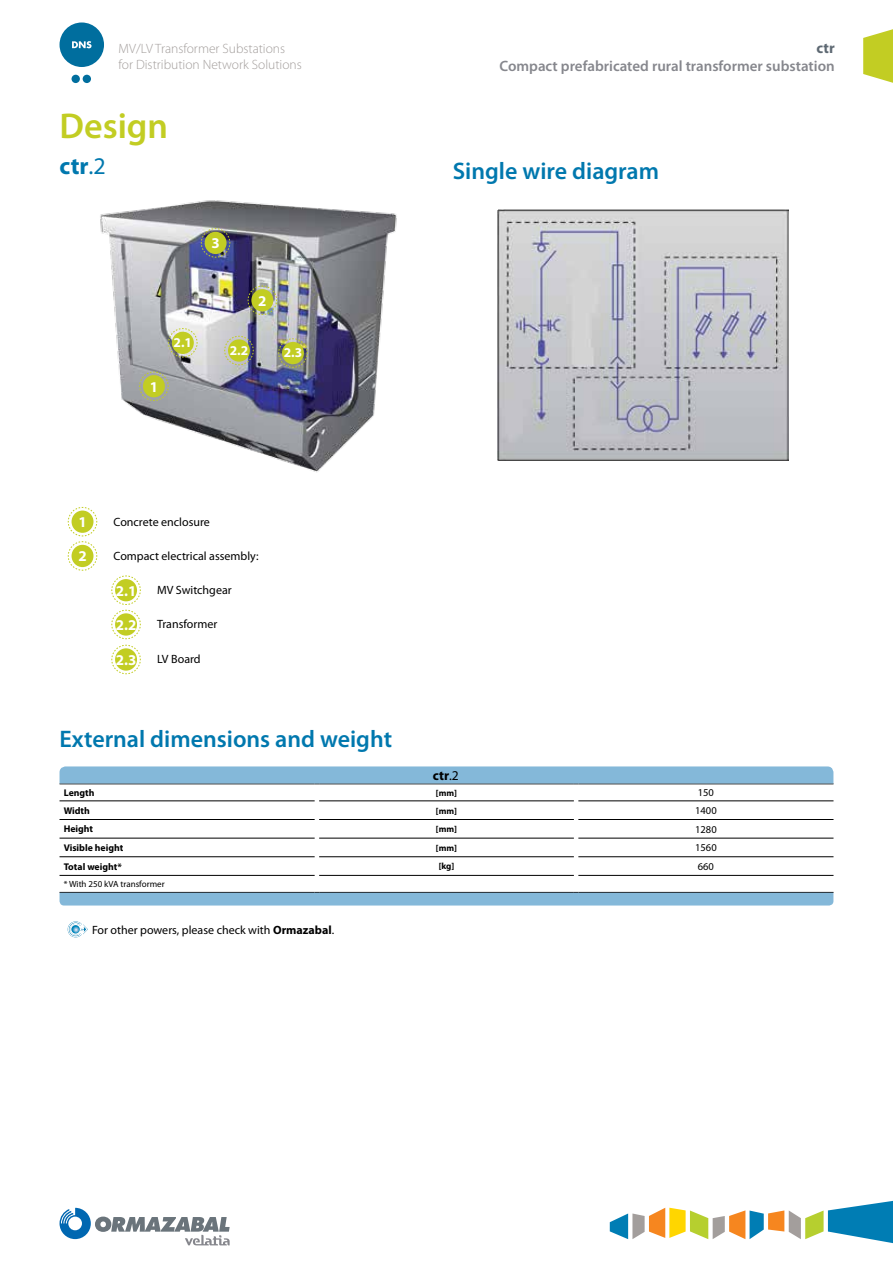
<style>
.page{position:relative;width:893px;height:1263px;background:#fff}
.page>*{position:absolute;margin:0;border:0;box-sizing:border-box;transform-origin:0 0}
.t1{font:600 36px "Myriad Pro";color:#c2cd23}
.t2{font:600 24px "Myriad Pro";color:#0078ae}
.t3{font:700 24px "Myriad Pro";color:#0078ae}
.t4{font:600 15px "Myriad Pro";color:#86878d}
.t5{font:700 15px "Myriad Pro";color:#fff}
.t6{font:700 15px "Myriad Pro";color:#5e6973}
.t7{font:300 13.5px/16.2px "Myriad Pro";color:#a39e9c}
.t8{font:700 13.5px "Myriad Pro";color:#fff}
.t9{font:700 13.5px "Myriad Pro";color:#000}
.t10{font:12px "Myriad Pro";color:#000}
.t11{font:10.5px "Myriad Pro";color:#000}
.t12{font:700 9.75px "Myriad Pro";color:#000}
.t13{font:9px "Myriad Pro";color:#000}
.t14{font:700 9px "Myriad Pro";color:#000}
.s1{font-weight:400}
.s2{font-weight:700}
</style>
<div class="page">
<svg style="left:610px;top:1200px;width:283px;height:44px"></svg>
<div style="left:60px;top:22px;width:44px;height:45px;background:#006e9e;border-radius:50%"></div>
<svg style="left:72px;top:41px;width:20px;height:7px"></svg>
<div style="left:72px;top:75px;width:8px;height:8px;background:#006e9e;border-radius:50%"></div>
<div style="left:83px;top:75px;width:8px;height:8px;background:#006e9e;border-radius:50%"></div>
<svg style="left:60px;top:1208px;width:170px;height:37px"></svg>
<svg style="left:863px;top:29px;width:30px;height:54px"></svg>
<img style="left:100px;top:200px;width:297px;height:272px">
<svg style="left:139px;top:372px;width:30px;height:29px"></svg>
<div style="left:143px;top:375px;width:22px;height:22px;background:#c2cd23;border-radius:50%"></div>
<svg style="left:248px;top:286px;width:29px;height:29px"></svg>
<div style="left:251px;top:289px;width:22px;height:22px;background:#c2cd23;border-radius:50%"></div>
<svg style="left:168px;top:328px;width:29px;height:29px"></svg>
<div style="left:172px;top:332px;width:22px;height:22px;background:#c2cd23;border-radius:50%"></div>
<svg style="left:224px;top:336px;width:30px;height:29px"></svg>
<div style="left:228px;top:339px;width:22px;height:23px;background:#c2cd23;border-radius:50%"></div>
<svg style="left:278px;top:338px;width:30px;height:30px"></svg>
<div style="left:282px;top:342px;width:22px;height:22px;background:#c2cd23;border-radius:50%"></div>
<svg style="left:201px;top:228px;width:29px;height:30px"></svg>
<div style="left:205px;top:232px;width:22px;height:22px;background:#c2cd23;border-radius:50%"></div>
<svg style="left:68px;top:507px;width:29px;height:64px"></svg>
<div style="left:72px;top:545px;width:21px;height:22px;background:#c2cd23;border-radius:50%"></div>
<svg style="left:111px;top:576px;width:30px;height:63px"></svg>
<div style="left:115px;top:613px;width:22px;height:23px;background:#c2cd23;border-radius:50%"></div>
<svg style="left:111px;top:645px;width:30px;height:29px"></svg>
<div style="left:115px;top:648px;width:22px;height:23px;background:#c2cd23;border-radius:50%"></div>
<img style="left:497px;top:210px;width:292px;height:250px">
<hr style="left:60px;top:800px;width:255px;height:1px;background:#000">
<hr style="left:319px;top:800px;width:255px;height:1px;background:#000">
<hr style="left:578px;top:800px;width:255px;height:1px;background:#000">
<hr style="left:60px;top:819px;width:255px;height:1px;background:#000">
<hr style="left:319px;top:819px;width:255px;height:1px;background:#000">
<hr style="left:578px;top:819px;width:255px;height:1px;background:#000">
<hr style="left:60px;top:838px;width:255px;height:1px;background:#000">
<hr style="left:319px;top:838px;width:255px;height:1px;background:#000">
<hr style="left:578px;top:838px;width:255px;height:1px;background:#000">
<hr style="left:60px;top:856px;width:255px;height:1px;background:#000">
<hr style="left:319px;top:856px;width:255px;height:1px;background:#000">
<hr style="left:578px;top:856px;width:255px;height:1px;background:#000">
<hr style="left:60px;top:875px;width:255px;height:1px;background:#000">
<hr style="left:319px;top:875px;width:255px;height:1px;background:#000">
<hr style="left:578px;top:875px;width:255px;height:1px;background:#000">
<svg style="left:60px;top:766px;width:773px;height:18px;background:#86b7d6"></svg>
<svg style="left:60px;top:892px;width:773px;height:13px;background:#7daecd"></svg>
<svg style="left:68px;top:922px;width:20px;height:15px"></svg>
<p class="t7" style="left:119px;top:40px;width:185px">MV/LV Transformer Substations for Distribution Network Solutions</p>
<h1 class="t1" style="left:60px;top:103px;width:110px">Design</h1>
<h2 class="t3" style="left:60px;top:151px;width:48px">ctr<span class="s1">.2</span></h2>
<p class="t5" style="left:150px;top:377px;width:10px">1</p>
<p class="t8" style="left:174px;top:334px;width:20px">2.1</p>
<p class="t5" style="left:211px;top:233px;width:10px">3</p>
<p class="t5" style="left:258px;top:291px;width:10px">2</p>
<p class="t8" style="left:230px;top:341px;width:20px">2.2</p>
<p class="t8" style="left:284px;top:344px;width:20px">2.3</p>
<p class="t6" style="left:816px;top:38px;width:20px">ctr</p>
<p class="t4" style="left:499px;top:56px;width:337px">Compact prefabricated rural transformer substation</p>
<h2 class="t2" style="left:453px;top:155px;width:208px">Single wire diagram</h2>
<p class="t5" style="left:78px;top:512px;width:10px">1</p>
<p class="t10" style="left:114px;top:514px;width:98px">Concrete enclosure</p>
<p class="t5" style="left:78px;top:546px;width:10px">2</p>
<p class="t10" style="left:114px;top:548px;width:147px">Compact electrical assembly:</p>
<p class="t5" style="left:116px;top:581px;width:22px">2.1</p>
<p class="t10" style="left:157px;top:583px;width:76px">MV Switchgear</p>
<p class="t5" style="left:116px;top:615px;width:22px">2.2</p>
<p class="t10" style="left:157px;top:617px;width:62px">Transformer</p>
<p class="t5" style="left:116px;top:650px;width:22px">2.3</p>
<p class="t10" style="left:157px;top:652px;width:45px">LV Board</p>
<h2 class="t2" style="left:60px;top:724px;width:334px">External dimensions and weight</h2>
<p class="t9" style="left:433px;top:767px;width:28px">ctr<span class="s1">.2</span></p>
<p class="t12" style="left:64px;top:786px;width:32px">Length</p>
<p class="t14" style="left:436px;top:787px;width:23px">[mm]</p>
<p class="t11" style="left:698px;top:786px;width:18px">150</p>
<p class="t12" style="left:64px;top:804px;width:28px">Width</p>
<p class="t14" style="left:436px;top:805px;width:23px">[mm]</p>
<p class="t11" style="left:695px;top:804px;width:23px">1400</p>
<p class="t12" style="left:64px;top:823px;width:31px">Height</p>
<p class="t14" style="left:436px;top:823px;width:23px">[mm]</p>
<p class="t11" style="left:695px;top:823px;width:23px">1280</p>
<p class="t12" style="left:64px;top:841px;width:61px">Visible height</p>
<p class="t14" style="left:436px;top:842px;width:23px">[mm]</p>
<p class="t11" style="left:695px;top:841px;width:23px">1560</p>
<p class="t12" style="left:64px;top:860px;width:59px">Total weight*</p>
<p class="t14" style="left:439px;top:860px;width:17px">[kg]</p>
<p class="t11" style="left:698px;top:860px;width:18px">660</p>
<p class="t13" style="left:64px;top:879px;width:102px">* With 250 kVA transformer</p>
<p class="t10" style="left:92px;top:922px;width:244px">For other powers, please check with <span class="s2">Ormazabal</span>.</p>
</div>
